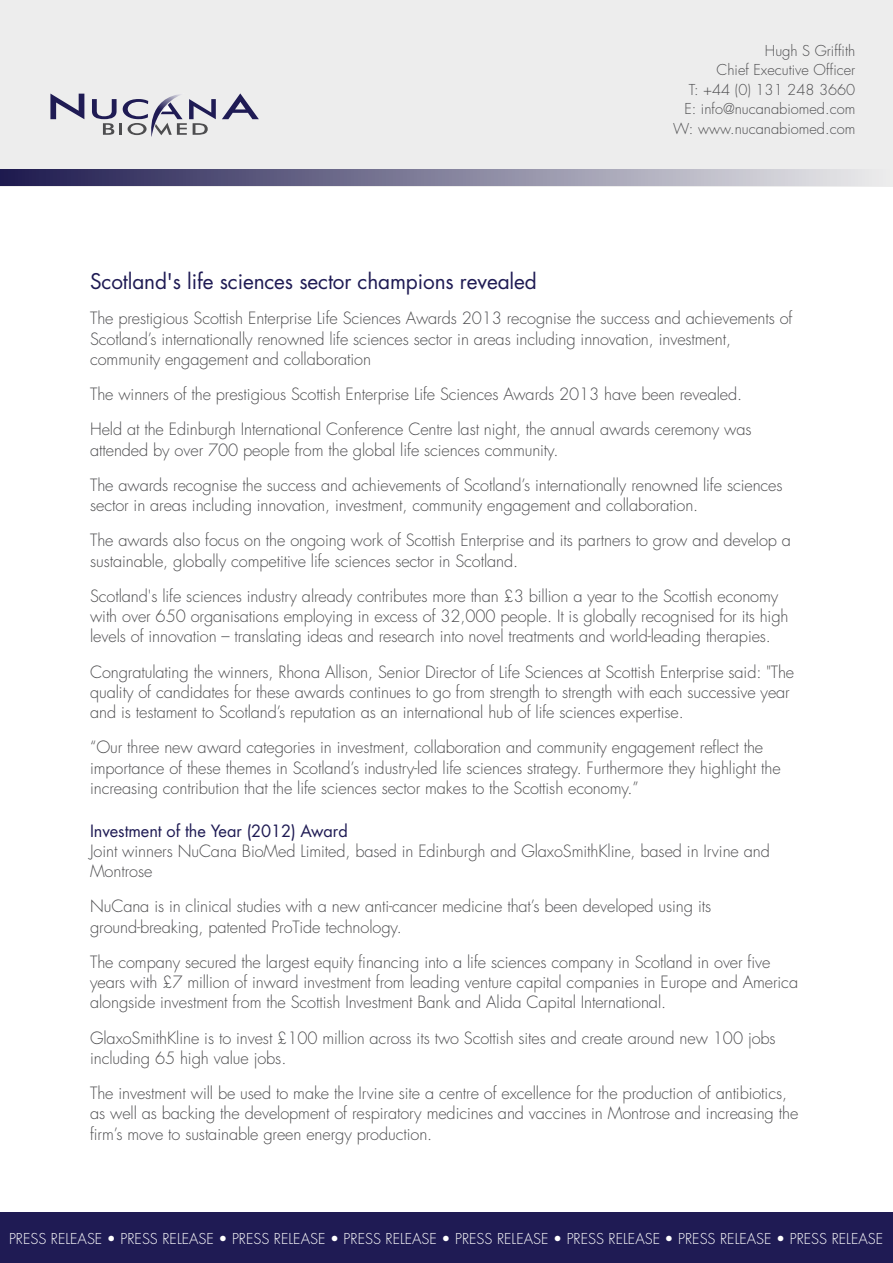
<style>
.page{position:relative;width:893px;height:1263px;background:#fff}
.page>*{position:absolute;margin:0;border:0;box-sizing:border-box;transform-origin:0 0}
.t1{font:21px "Futura";letter-spacing:-.005em;color:#1f1b54}
.t2{font:300 16.5px/20.2px "Futura";letter-spacing:-.005em;color:#4d4d4f}
.t3{font:16.5px "Futura";letter-spacing:-.005em;color:#1f1b54}
.t4{font:300 14.7px "Futura";color:#fff}
.t5{font:300 14.7px/19.5px "Futura";color:#4d4d4f;text-align:right}
</style>
<div class="page">
<div style="left:0;top:0;width:893px;height:186px;background:#ededed"></div>
<div style="left:0;top:1212px;width:893px;height:51px;background:#1f1b54"></div>
<div style="left:0;top:169px;width:893px;height:17px;background:linear-gradient(to right,#1d1a4e,#ededed)"></div>
<svg style="left:50px;top:94px;width:34px;height:25px"></svg>
<svg style="left:222px;top:93px;width:37px;height:26px"></svg>
<svg style="left:92px;top:94px;width:124px;height:43px"></svg>
<p class="t5" style="left:673px;top:41px;width:184px">Hugh S Griffith<br>Chief Executive Officer<br>T: +44 (0) 131 248 3660<br>E: info@nucanabiomed.com<br>W: www.nucanabiomed.com</p>
<p class="t1" style="left:90px;top:267px;width:448px">Scotland's life sciences sector champions revealed</p>
<p class="t2" style="left:90px;top:308px;width:704px">The prestigious Scottish Enterprise Life Sciences Awards 2013 recognise the success and achievements of<br>Scotland’s internationally renowned life sciences sector in areas including innovation, investment, community engagement and collaboration</p>
<p class="t2" style="left:90px;top:377px;width:663px;line-height:35.2px">The winners of the prestigious Scottish Enterprise Life Sciences Awards 2013 have been revealed.<br>Held at the Edinburgh International Conference Centre last night, the annual awards ceremony was</p>
<p class="t2" style="left:90px;top:432px;width:694px;line-height:35.2px">attended by over 700 people from the global life sciences community.<br>The awards recognise the success and achievements of Scotland’s internationally renowned life sciences</p>
<p class="t2" style="left:90px;top:488px;width:702px;line-height:35.2px">sector in areas including innovation, investment, community engagement and collaboration.<br>The awards also focus on the ongoing work of Scottish Enterprise and its partners to grow and develop a</p>
<p class="t2" style="left:90px;top:543px;width:690px;line-height:35.2px">sustainable, globally competitive life sciences sector in Scotland.<br>Scotland's life sciences industry already contributes more than £3 billion a year to the Scottish economy</p>
<p class="t2" style="left:90px;top:606px;width:700px">with over 650 organisations employing in excess of 32,000 people. It is globally recognised for its high levels of innovation – translating ideas and research into novel treatments and world-leading therapies.</p>
<p class="t2" style="left:90px;top:662px;width:706px">Congratulating the winners, Rhona Allison, Senior Director of Life Sciences at Scottish Enterprise said: "The quality of candidates for these awards continues to go from strength to strength with each successive year and is testament to Scotland’s reputation as an international hub of life sciences expertise.</p>
<p class="t2" style="left:90px;top:737px;width:692px">“Our three new award categories in investment, collaboration and community engagement reflect the importance of these themes in Scotland’s industry-led life sciences strategy. Furthermore they highlight the increasing contribution that the life sciences sector makes to the Scottish economy.”</p>
<p class="t3" style="left:90px;top:819px;width:259px">Investment of the Year (2012) Award</p>
<p class="t2" style="left:90px;top:841px;width:681px">Joint winners NuCana BioMed Limited, based in Edinburgh and GlaxoSmithKline, based in Irvine and<br>Montrose</p>
<p class="t2" style="left:90px;top:896px;width:623px">NuCana is in clinical studies with a new anti-cancer medicine that’s been developed using its ground-breaking, patented ProTide technology.</p>
<p class="t2" style="left:90px;top:952px;width:709px">The company secured the largest equity financing into a life sciences company in Scotland in over five years with £7 million of inward investment from leading venture capital companies in Europe and America alongside investment from the Scottish Investment Bank and Alida Capital International.</p>
<p class="t2" style="left:90px;top:1028px;width:687px">GlaxoSmithKline is to invest £100 million across its two Scottish sites and create around new 100 jobs including 65 high value jobs.</p>
<p class="t2" style="left:90px;top:1083px;width:710px">The investment will be used to make the Irvine site a centre of excellence for the production of antibiotics, as well as backing the development of respiratory medicines and vaccines in Montrose and increasing the firm’s move to sustainable green energy production.</p>
<p class="t4" style="left:9px;top:1229px;width:876px">PRESS RELEASE • PRESS RELEASE • PRESS RELEASE • PRESS RELEASE • PRESS RELEASE • PRESS RELEASE • PRESS RELEASE • PRESS RELEASE</p>
</div>
